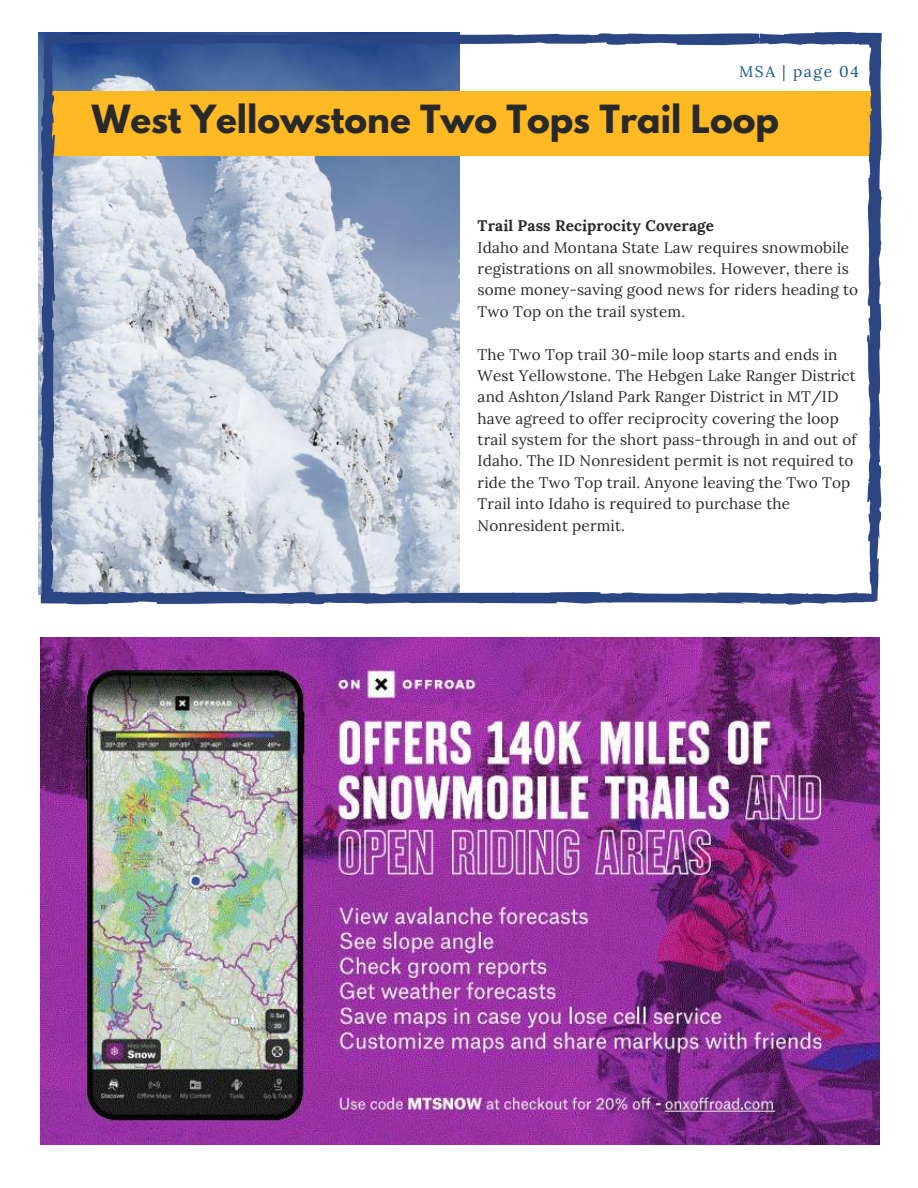
<style>
.page{position:relative;width:918px;height:1188px;background:#fff}
.page>*{position:absolute;margin:0;border:0;box-sizing:border-box;transform-origin:0 0}
.t1{font:700 34.35px "League Spartan";color:#292929}
.t2{font:15.6px "Lora";letter-spacing:.1em;color:#19578b}
.t3{font:15.3px/21.3px "Lora";letter-spacing:.01em;color:#292929}
.t4{font:700 15.3px "Lora";letter-spacing:.01em;color:#292929}
</style>
<div class="page">
<svg style="left:40px;top:32px;width:842px;height:573px"></svg>
<img style="left:40px;top:637px;width:840px;height:507px">
<p class="t2" style="left:739px;top:61px;width:121px">MSA | page 04</p>
<h1 class="t1" style="left:92px;top:102px;width:689px">West Yellowstone Two Tops Trail Loop</h1>
<p class="t4" style="left:478px;top:216px;width:238px">Trail Pass Reciprocity Coverage</p>
<p class="t3" style="left:478px;top:236px;width:382px">Idaho and Montana State Law requires snowmobile registrations on all snowmobiles. However, there is some money-saving good news for riders heading to Two Top on the trail system.</p>
<p class="t3" style="left:478px;top:343px;width:381px">The Two Top trail 30-mile loop starts and ends in West Yellowstone. The Hebgen Lake Ranger District and Ashton/Island Park Ranger District in MT/ID have agreed to offer reciprocity covering the loop trail system for the short pass-through in and out of Idaho. The ID Nonresident permit is not required to ride the Two Top trail. Anyone leaving the Two Top Trail into Idaho is required to purchase the Nonresident permit.</p>
</div>
